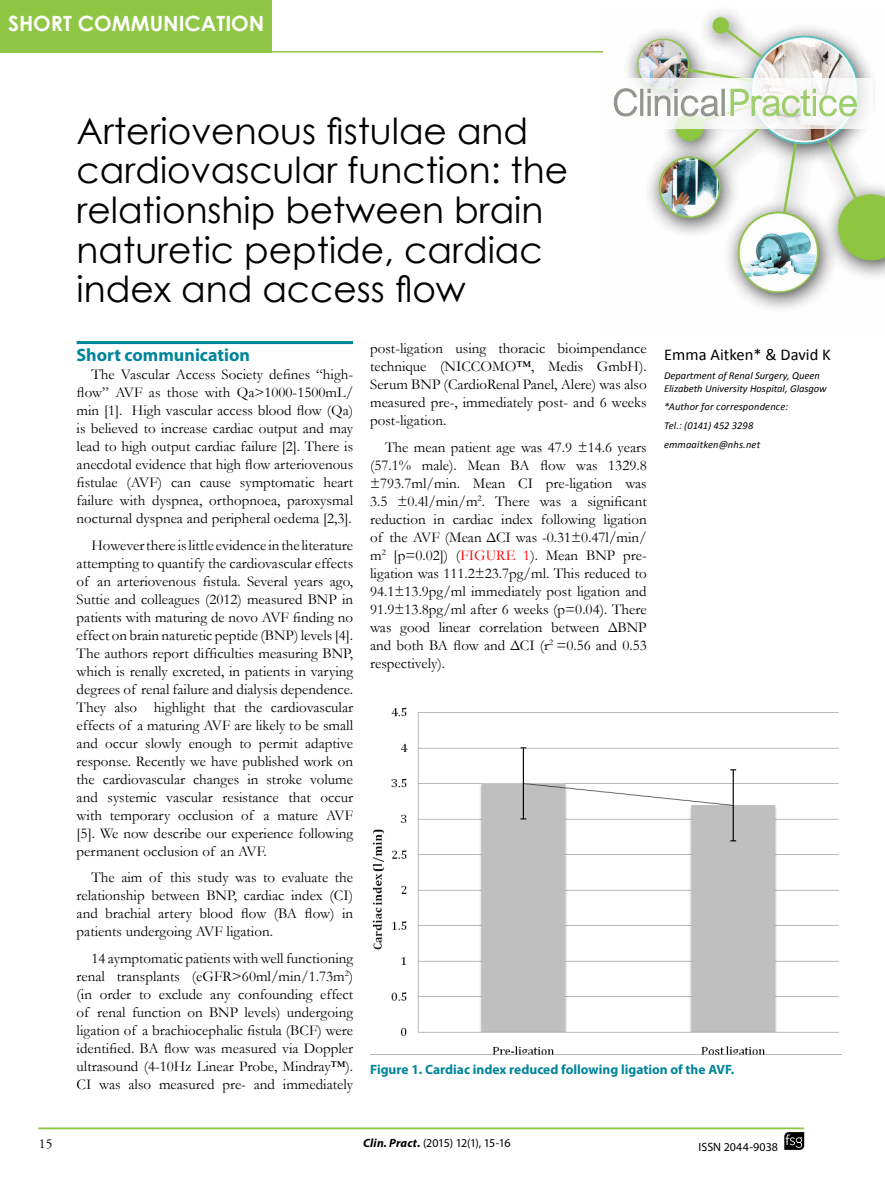
<style>
.page{position:relative;width:885px;height:1191px;background:#fff}
.page>*{position:absolute;margin:0;border:0;box-sizing:border-box;transform-origin:0 0}
.t1{font:36px/39.6px "Century Gothic";color:#000}
.t2{font:700 21px "Century Gothic";color:#fff}
.t3{font:700 18px "Myriad Pro";color:#00859a}
.t4{font:16.5px "Calibri";letter-spacing:.005em;color:#000}
.t5{font:15px/18px "Garamond";color:#000;text-align:justify}
.t6{font:700 13.5px "Myriad Pro";color:#00859a}
.t7{font:13.5px "Adobe Garamond Pro";color:#000}
.t8{font:12px "Myriad Pro";letter-spacing:-.05em;color:#000}
.t9{font:12px "Myriad Pro";letter-spacing:-.005em;color:#000}
.t10{font:italic 10.5px/18.9px "Calibri";color:#000}
.s1{color:#f00}
.s2{font-weight:700;font-style:italic}
</style>
<div class="page">
<hr style="left:0;top:51px;width:884px;height:2px;background:#8fc644">
<svg style="left:784px;top:1132px;width:20px;height:17px"></svg>
<hr style="left:38px;top:1127px;width:766px;height:2px;background:#8fc644">
<img style="left:603px;top:11px;width:281px;height:298px">
<svg style="left:603px;top:78px;width:269px;height:51px"></svg>
<svg style="left:613px;top:88px;width:111px;height:28px"></svg>
<svg style="left:730px;top:89px;width:126px;height:27px"></svg>
<hr style="left:77px;top:341px;width:276px;height:3px;background:#00859a">
<img style="left:373px;top:707px;width:466px;height:347px">
<div style="left:0;top:0;width:271px;height:53px;background:#8fc644"></div>
<h2 class="t2" style="left:8px;top:7px;width:258px">SHORT COMMUNICATION</h2>
<h1 class="t1" style="left:77px;top:110px;width:493px">Arteriovenous fistulae and cardiovascular function: the relationship between brain naturetic peptide, cardiac index and access flow</h1>
<p class="t3" style="left:77px;top:343px;width:175px">Short communication</p>
<p class="t5" style="left:77px;top:365px;width:278px;text-indent:15px">The Vascular Access Society defines “high&shy;flow” AVF as those with Qa&gt;1000-1500mL/ min [1]. High vascular access blood flow (Qa) is believed to increase cardiac output and may lead to high output cardiac failure [2]. There is anecdotal evidence that high flow arteriovenous fistulae (AVF) can cause symptomatic heart failure with dyspnea, orthopnoea, paroxysmal nocturnal dyspnea and peripheral oedema [2,3].</p>
<p class="t5" style="left:77px;top:535px;width:278px;text-indent:15px">However there is little evidence in the literature attempting to quantify the cardiovascular effects of an arteriovenous fistula. Several years ago, Suttie and colleagues (2012) measured BNP in patients with maturing de novo AVF finding no effect on brain naturetic peptide (BNP) levels [4].<br>The authors report difficulties measuring BNP, which is renally excreted, in patients in varying degrees of renal failure and dialysis dependence.<br>They also highlight that the cardiovascular effects of a maturing AVF are likely to be small and occur slowly enough to permit adaptive response. Recently we have published work on the cardiovascular changes in stroke volume and systemic vascular resistance that occur with temporary occlusion of a mature AVF [5]. We now describe our experience following permanent occlusion of an AVF.</p>
<p class="t5" style="left:77px;top:868px;width:278px;text-indent:15px">The aim of this study was to evaluate the relationship between BNP, cardiac index (CI) and brachial artery blood flow (BA flow) in patients undergoing AVF ligation.</p>
<p class="t5" style="left:77px;top:948px;width:278px;text-indent:15px">14 aymptomatic patients with well functioning renal transplants (eGFR&gt;60ml/min/1.73m<sup>2</sup>) (in order to exclude any confounding effect of renal function on BNP levels) undergoing ligation of a brachiocephalic fistula (BCF) were identified. BA flow was measured via Doppler ultrasound (4-10Hz Linear Probe, Mindray™).<br>CI was also measured pre- and immediately</p>
<p class="t5" style="left:370px;top:339px;width:278px">post-ligation using thoracic bioimpendance technique (NICCOMO™, Medis GmbH).<br>Serum BNP (CardioRenal Panel, Alere) was also measured pre-, immediately post- and 6 weeks post-ligation.</p>
<p class="t5" style="left:370px;top:437px;width:278px;text-indent:15px">The mean patient age was 47.9 ±14.6 years (57.1% male). Mean BA flow was 1329.8 ±793.7ml/min. Mean CI pre-ligation was 3.5 ±0.4l/min/m<sup>2</sup>. There was a significant reduction in cardiac index following ligation of the AVF (Mean ΔCI was -0.31±0.47l/min/ m<sup>2</sup> [p=0.02]) (<span class="s1">FIGURE 1</span>). Mean BNP pre&shy;ligation was 111.2±23.7pg/ml. This reduced to 94.1±13.9pg/ml immediately post ligation and 91.9±13.8pg/ml after 6 weeks (p=0.04). There was good linear correlation between ΔBNP and both BA flow and ΔCI (r<sup>2</sup> =0.56 and 0.53 respectively).</p>
<p class="t4" style="left:664px;top:344px;width:168px">Emma Aitken* &amp; David K</p>
<p class="t10" style="left:664px;top:369px;width:164px;line-height:12.6px">Department of Renal Surgery, Queen<br>Elizabeth University Hospital, Glasgow</p>
<p class="t10" style="left:664px;top:397px;width:126px">*Author for correspondence:<br>Tel.: (0141) 452 3298 emmaaitken@nhs.net</p>
<p class="t6" style="left:370px;top:1060px;width:366px">Figure 1. Cardiac index reduced following ligation of the AVF.</p>
<p class="t7" style="left:39px;top:1136px;width:15px">15</p>
<p class="t8" style="left:363px;top:1135px;width:149px"><span class="s2">Clin. Pract.</span> (2015) 12(1), 15-16</p>
<p class="t9" style="left:698px;top:1139px;width:81px">ISSN 2044-9038</p>
</div>
